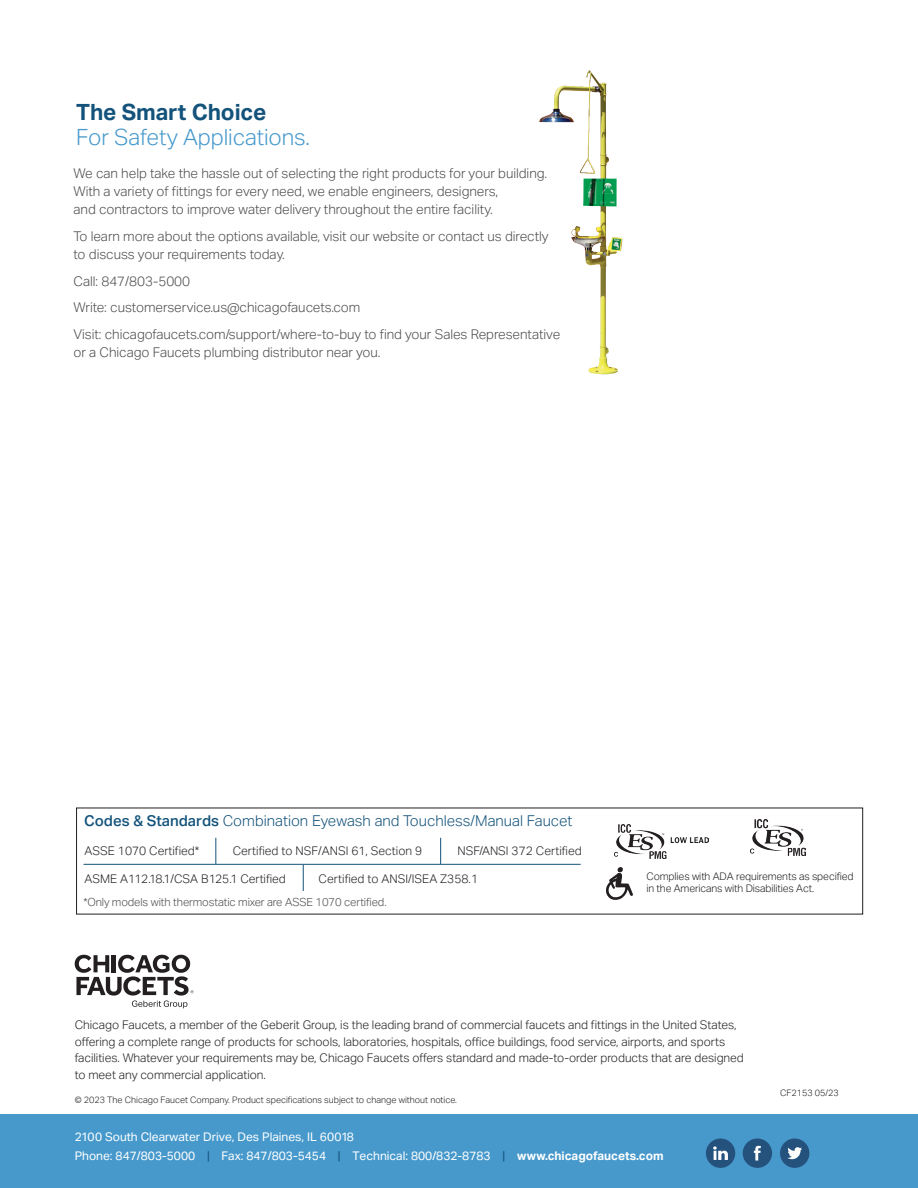
<style>
.page{position:relative;width:918px;height:1188px;background:#fff}
.page>*{position:absolute;margin:0;border:0;box-sizing:border-box;transform-origin:0 0}
.Back_Subhead_15_17{font:300 22.5px/25.5px "Aktiv Grotesk Geberit";letter-spacing:-.005em;color:#4799cc}
.t1{font:300 15px "Aktiv Grotesk Geberit";color:#13537b}
.Body_Copy_9_12{font:300 13.5px/18px "Aktiv Grotesk Geberit";letter-spacing:-.005em;color:#4b4c4d}
.t2{font:300 12px/16.5px "Aktiv Grotesk Geberit";color:#231f20}
.t3{font:12px "Aktiv Grotesk Geberit";color:#fff}
.Back_Asterisk_7_5_10{font:300 11.25px "Aktiv Grotesk Geberit";letter-spacing:-.01em;color:#4b4c4d}
.t4{font:300 10.5px/12px "Aktiv Grotesk Geberit";letter-spacing:-.01em;color:#231f20}
.t5{font:300 9px "Aktiv Grotesk Geberit";color:#231f20}
.s1{font-weight:700;color:#13537b}
.s2{font-weight:500}
.s3{color:#13537b}
.s4{font-weight:700}
</style>
<div class="page">
<div style="left:0;top:1115px;width:918px;height:73px;background:#4799cc"></div>
<div style="left:780px;top:1138px;width:29px;height:30px;background:#24527d;border-radius:50%"></div>
<svg style="left:787px;top:1147px;width:15px;height:12px"></svg>
<div style="left:743px;top:1138px;width:29px;height:30px;background:#24527d;border-radius:50%"></div>
<svg style="left:754px;top:1146px;width:7px;height:15px"></svg>
<div style="left:706px;top:1138px;width:29px;height:30px;background:#24527d;border-radius:50%"></div>
<svg style="left:713px;top:1146px;width:15px;height:14px"></svg>
<svg style="left:75px;top:955px;width:119px;height:53px"></svg>
<img style="left:539px;top:70px;width:84px;height:305px">
<svg style="left:215px;top:838px;width:1px;height:26px"></svg>
<svg style="left:440px;top:838px;width:1px;height:26px"></svg>
<svg style="left:303px;top:865px;width:1px;height:26px"></svg>
<svg style="left:606px;top:867px;width:27px;height:33px"></svg>
<img style="left:614px;top:824px;width:95px;height:34px">
<hr style="left:84px;top:864px;width:497px;height:1px;background:#13537b">
<img style="left:751px;top:820px;width:54px;height:35px">
<p class="Back_Subhead_15_17" style="left:76px;top:99px;width:235px"><span class="s1">The Smart Choice<br></span>For Safety Applications.</p>
<p class="Body_Copy_9_12" style="left:73px;top:165px;width:475px">We can help take the hassle out of selecting the right products for your building.<br>With a variety of fittings for every need, we enable engineers, designers,<br>and contractors to improve water delivery throughout the entire facility.</p>
<p class="Body_Copy_9_12" style="left:73px;top:227px;width:477px">To learn more about the options available, visit our website or contact us directly to discuss your requirements today.</p>
<p class="Body_Copy_9_12" style="left:73px;top:272px;width:118px">Call: 847/803-5000</p>
<p class="Body_Copy_9_12" style="left:73px;top:299px;width:288px">Write: customerservice.us@chicagofaucets.com</p>
<p class="Body_Copy_9_12" style="left:73px;top:325px;width:488px">Visit: chicagofaucets.com/support/where-to-buy to find your Sales Representative or a Chicago Faucets plumbing distributor near you.</p>
<p class="t1" style="left:84px;top:812px;width:490px"><span class="s2">Codes &amp; Standards</span> Combination Eyewash and Touchless/Manual Faucet</p>
<p class="t2" style="left:85px;top:842px;width:116px">ASSE 1070 Certified*</p>
<p class="t2" style="left:85px;top:871px;width:203px">ASME A112.18.1/CSA B125.1 Certified</p>
<p class="t2" style="left:319px;top:871px;width:161px">Certified to ANSI/ISEA Z358.1</p>
<p class="t2" style="left:233px;top:842px;width:191px">Certified to NSF/ANSI 61, Section 9</p>
<p class="t2" style="left:457px;top:842px;width:126px">NSF/ANSI 372 Certified</p>
<p class="Back_Asterisk_7_5_10" style="left:84px;top:895px;width:305px">*Only models with thermostatic mixer are ASSE 1070 certified.</p>
<p class="t4" style="left:646px;top:870px;width:209px">Complies with ADA requirements as specified in the Americans with Disabilities Act.</p>
<p class="t2" style="left:75px;top:1017px;width:671px">Chicago Faucets, a member of the Geberit Group, is the leading brand of commercial faucets and fittings in the United States, offering a complete range of products for schools, laboratories, hospitals, office buildings, food service, airports, and sports facilities. Whatever your requirements may be, Chicago Faucets offers standard and made-to-order products that are designed to meet any commercial application.</p>
<p class="t5" style="left:75px;top:1094px;width:384px">© 2023 The Chicago Faucet Company. Product specifications subject to change without notice.</p>
<p class="t3" style="left:75px;top:1130px;width:281px">2100 South Clearwater Drive, Des Plaines, IL 60018</p>
<p class="t3" style="left:75px;top:1149px;width:590px">Phone: 847/803-5000 <span class="s3">|</span> Fax: 847/803-5454 <span class="s3">|</span> Technical: 800/832-8783 <span class="s3">|</span> <span class="s4">www.chicagofaucets.com</span></p>
<p class="t5" style="left:780px;top:1088px;width:60px">CF2153 05/23</p>
</div>
